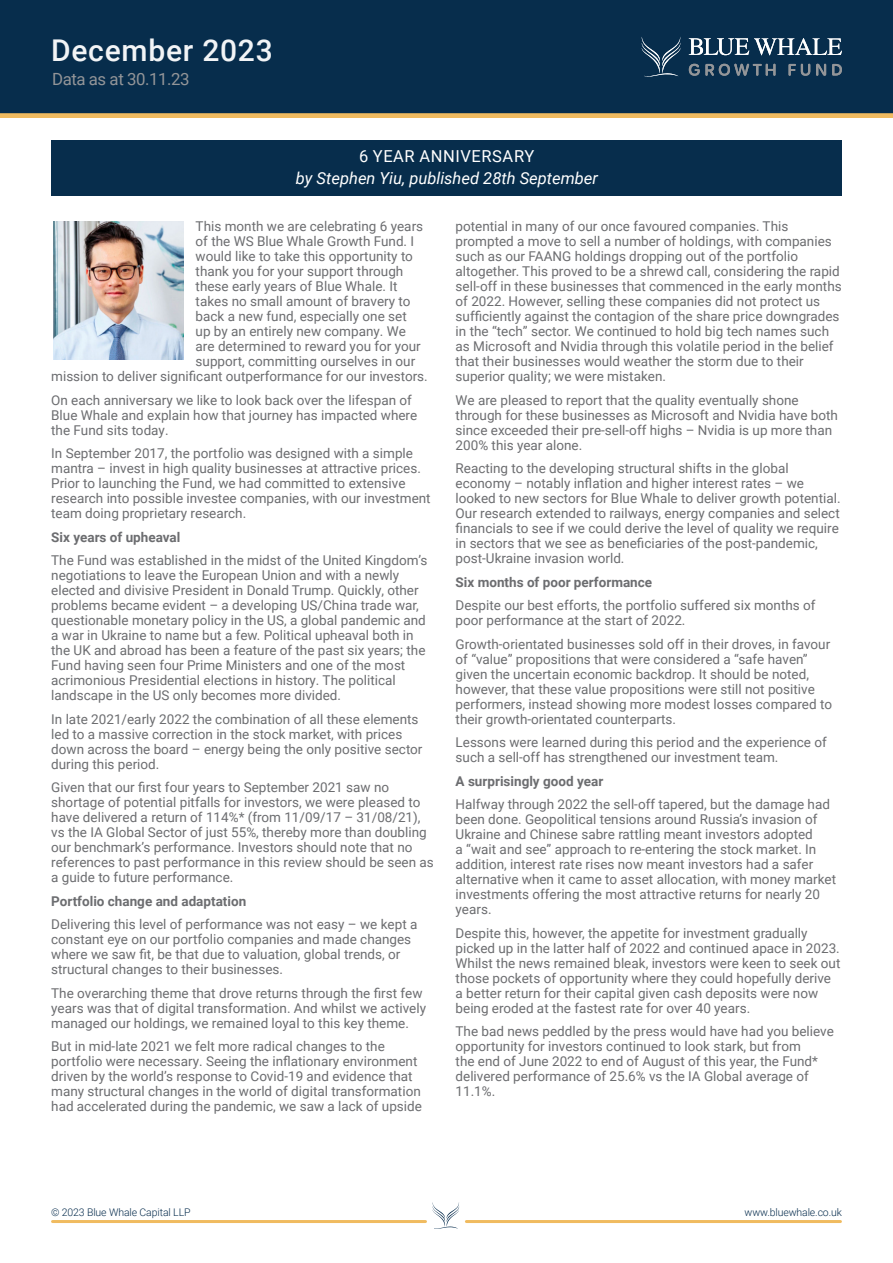
<style>
.page{position:relative;width:893px;height:1263px;background:#fff}
.page>*{position:absolute;margin:0;border:0;box-sizing:border-box;transform-origin:0 0}
.t1{font:500 30px "Roboto";letter-spacing:.025em;color:#f2f4f6}
.t2{font:16.8px "Roboto";letter-spacing:-.025em;color:#939598}
.t3{font:italic 16.5px/22.5px "Roboto";color:#fff;text-align:center}
.Paragraph_Style_6{font:13.5px/15px "Roboto";color:#6c6d70}
.Paragraph_Style_6-2{font:700 13.5px "Roboto";color:#6c6d70}
.t4{font:300 10.5px "Roboto";letter-spacing:-.01em;color:#052b4c}
.s1{font-style:normal}
</style>
<div class="page">
<div style="left:0;top:0;width:893px;height:116px;background:#072d4c"></div>
<svg style="left:433px;top:1202px;width:26px;height:27px"></svg>
<hr style="left:53px;top:1220px;width:372px;height:3px;background:#f0bb60">
<hr style="left:466px;top:1220px;width:374px;height:3px;background:#f0bb60">
<div style="left:0;top:113px;width:893px;height:5px;background:#f0bb60"></div>
<svg style="left:642px;top:38px;width:38px;height:39px"></svg>
<svg style="left:689px;top:38px;width:153px;height:17px"></svg>
<svg style="left:689px;top:64px;width:86px;height:12px"></svg>
<svg style="left:789px;top:64px;width:21px;height:12px"></svg>
<svg style="left:816px;top:64px;width:10px;height:12px"></svg>
<svg style="left:832px;top:64px;width:10px;height:12px"></svg>
<img style="left:53px;top:221px;width:130px;height:139px">
<div style="left:51px;top:140px;width:791px;height:56px;background:#072d4c"></div>
<p class="t1" style="left:51px;top:29px;width:223px">December 2023</p>
<p class="t2" style="left:52px;top:67px;width:139px">Data as at 30.11.23</p>
<p class="t3" style="left:296px;top:144px;width:304px"><span class="s1">6 YEAR ANNIVERSARY<br></span>by Stephen Yiu, published 28th September</p>
<p class="Paragraph_Style_6" style="left:196px;top:218px;width:229px">This month we are celebrating 6 years</p>
<p class="Paragraph_Style_6" style="left:196px;top:233px;width:220px">of the WS Blue Whale Growth Fund. I</p>
<p class="Paragraph_Style_6" style="left:196px;top:248px;width:219px">would like to take this opportunity to</p>
<p class="Paragraph_Style_6" style="left:196px;top:263px;width:209px">thank you for your support through</p>
<p class="Paragraph_Style_6" style="left:196px;top:278px;width:203px">these early years of Blue Whale. It</p>
<p class="Paragraph_Style_6" style="left:196px;top:293px;width:216px">takes no small amount of bravery to</p>
<p class="Paragraph_Style_6" style="left:196px;top:308px;width:213px">back a new fund, especially one set</p>
<p class="Paragraph_Style_6" style="left:196px;top:323px;width:212px">up by an entirely new company. We</p>
<p class="Paragraph_Style_6" style="left:196px;top:338px;width:227px">are determined to reward you for your</p>
<p class="Paragraph_Style_6" style="left:196px;top:353px;width:221px">support, committing ourselves in our</p>
<p class="Paragraph_Style_6" style="left:51px;top:368px;width:378px">mission to deliver significant outperformance for our investors.</p>
<p class="Paragraph_Style_6" style="left:51px;top:392px;width:368px">On each anniversary we like to look back over the lifespan of<br>Blue Whale and explain how that journey has impacted where the Fund sits today.</p>
<p class="Paragraph_Style_6" style="left:51px;top:445px;width:381px">In September 2017, the portfolio was designed with a simple mantra – invest in high quality businesses at attractive prices.<br>Prior to launching the Fund, we had committed to extensive research into possible investee companies, with our investment team doing proprietary research.</p>
<p class="Paragraph_Style_6-2" style="left:51px;top:527px;width:131px">Six years of upheaval</p>
<p class="Paragraph_Style_6" style="left:51px;top:552px;width:378px">The Fund was established in the midst of the United Kingdom’s negotiations to leave the European Union and with a newly elected and divisive President in Donald Trump. Quickly, other problems became evident – a developing US/China trade war, questionable monetary policy in the US, a global pandemic and a war in Ukraine to name but a few. Political upheaval both in the UK and abroad has been a feature of the past six years; the Fund having seen four Prime Ministers and one of the most acrimonious Presidential elections in history. The political landscape in the US only becomes more divided.</p>
<p class="Paragraph_Style_6" style="left:51px;top:711px;width:373px">In late 2021/early 2022 the combination of all these elements led to a massive correction in the stock market, with prices down across the board – energy being the only positive sector during this period.</p>
<p class="Paragraph_Style_6" style="left:51px;top:779px;width:384px">Given that our first four years to September 2021 saw no shortage of potential pitfalls for investors, we were pleased to have delivered a return of 114%* (from 11/09/17 – 31/08/21), vs the IA Global Sector of just 55%, thereby more than doubling our benchmark’s performance. Investors should note that no references to past performance in this review should be seen as a guide to future performance.</p>
<p class="Paragraph_Style_6-2" style="left:51px;top:891px;width:196px">Portfolio change and adaptation</p>
<p class="Paragraph_Style_6" style="left:51px;top:916px;width:368px">Delivering this level of performance was not easy – we kept a constant eye on our portfolio companies and made changes where we saw fit, be that due to valuation, global trends, or structural changes to their businesses.</p>
<p class="Paragraph_Style_6" style="left:51px;top:985px;width:376px">The overarching theme that drove returns through the first few years was that of digital transformation. And whilst we actively managed our holdings, we remained loyal to this key theme.</p>
<p class="Paragraph_Style_6" style="left:51px;top:1038px;width:372px">But in mid-late 2021 we felt more radical changes to the portfolio were necessary. Seeing the inflationary environment driven by the world’s response to Covid-19 and evidence that many structural changes in the world of digital transformation had accelerated during the pandemic, we saw a lack of upside</p>
<p class="Paragraph_Style_6" style="left:456px;top:218px;width:388px">potential in many of our once favoured companies. This prompted a move to sell a number of holdings, with companies such as our FAANG holdings dropping out of the portfolio altogether. This proved to be a shrewd call, considering the rapid sell-off in these businesses that commenced in the early months of 2022. However, selling these companies did not protect us sufficiently against the contagion of the share price downgrades in the “tech” sector. We continued to hold big tech names such as Microsoft and Nvidia through this volatile period in the belief that their businesses would weather the storm due to their superior quality; we were mistaken.</p>
<p class="Paragraph_Style_6" style="left:456px;top:392px;width:384px">We are pleased to report that the quality eventually shone through for these businesses as Microsoft and Nvidia have both since exceeded their pre-sell-off highs – Nvidia is up more than 200% this year alone.</p>
<p class="Paragraph_Style_6" style="left:456px;top:460px;width:386px">Reacting to the developing structural shifts in the global economy – notably inflation and higher interest rates – we looked to new sectors for Blue Whale to deliver growth potential.<br>Our research extended to railways, energy companies and select financials to see if we could derive the level of quality we require in sectors that we see as beneficiaries of the post-pandemic, post-Ukraine invasion world.</p>
<p class="Paragraph_Style_6-2" style="left:456px;top:572px;width:198px">Six months of poor performance</p>
<p class="Paragraph_Style_6" style="left:456px;top:597px;width:362px">Despite our best efforts, the portfolio suffered six months of poor performance at the start of 2022.</p>
<p class="Paragraph_Style_6" style="left:456px;top:636px;width:378px">Growth-orientated businesses sold off in their droves, in favour of “value” propositions that were considered a “safe haven” given the uncertain economic backdrop. It should be noted, however, that these value propositions were still not positive performers, instead showing more modest losses compared to their growth-orientated counterparts.</p>
<p class="Paragraph_Style_6" style="left:456px;top:734px;width:373px">Lessons were learned during this period and the experience of such a sell-off has strengthened our investment team.</p>
<p class="Paragraph_Style_6-2" style="left:456px;top:771px;width:149px">A surprisingly good year</p>
<p class="Paragraph_Style_6" style="left:456px;top:796px;width:382px">Halfway through 2022 the sell-off tapered, but the damage had been done. Geopolitical tensions around Russia’s invasion of Ukraine and Chinese sabre rattling meant investors adopted<br>a “wait and see” approach to re-entering the stock market. In addition, interest rate rises now meant investors had a safer alternative when it came to asset allocation, with money market investments offering the most attractive returns for nearly 20 years.</p>
<p class="Paragraph_Style_6" style="left:456px;top:925px;width:386px">Despite this, however, the appetite for investment gradually picked up in the latter half of 2022 and continued apace in 2023.<br>Whilst the news remained bleak, investors were keen to seek out those pockets of opportunity where they could hopefully derive a better return for their capital given cash deposits were now being eroded at the fastest rate for over 40 years.</p>
<p class="Paragraph_Style_6" style="left:456px;top:1023px;width:380px">The bad news peddled by the press would have had you believe opportunity for investors continued to look stark, but from<br>the end of June 2022 to end of August of this year, the Fund* delivered performance of 25.6% vs the IA Global average of 11.1%.</p>
<p class="t4" style="left:51px;top:1204px;width:141px">© 2023 Blue Whale Capital LLP</p>
<p class="t4" style="left:745px;top:1204px;width:99px">www.bluewhale.co.uk</p>
</div>
